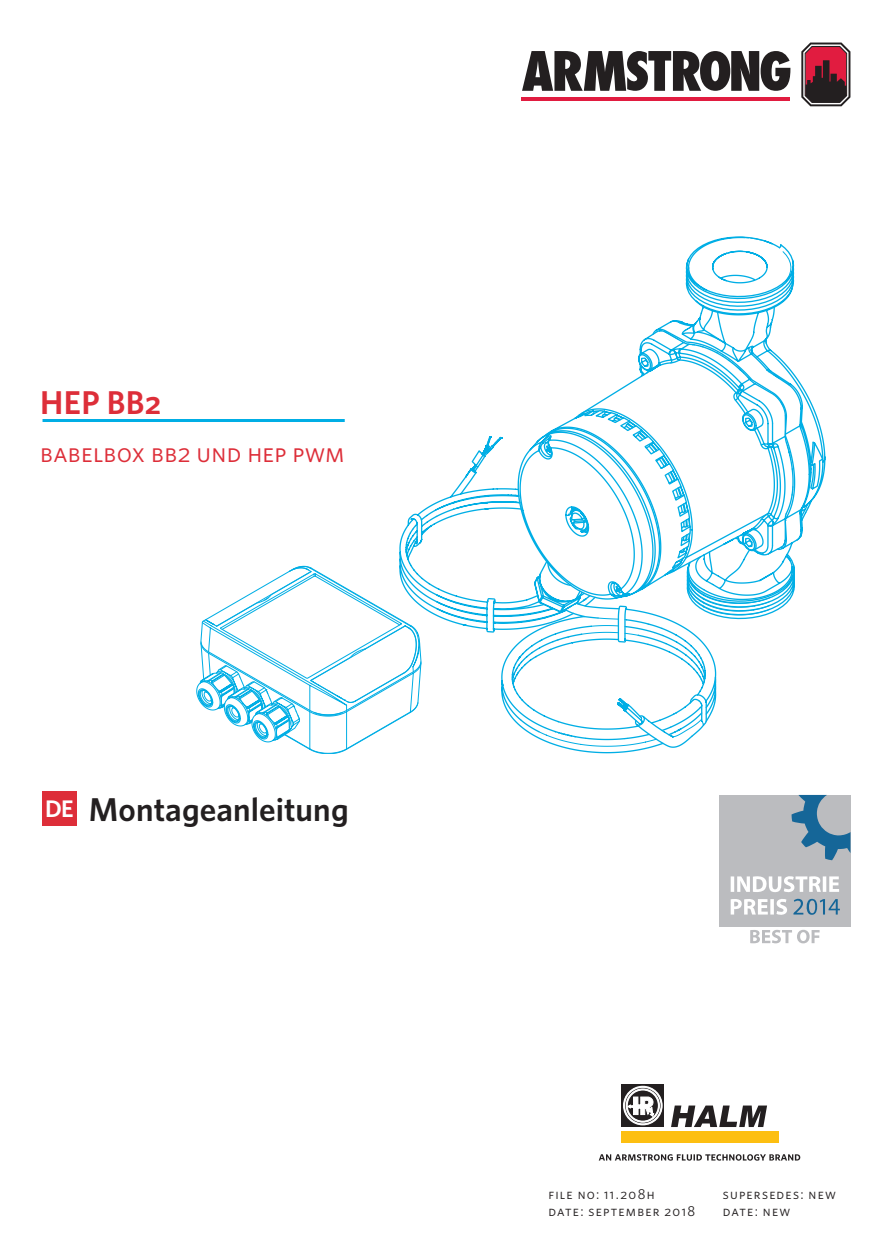
<style>
.page{position:relative;width:893px;height:1259px;background:#fff}
.page>*{position:absolute;margin:0;border:0;box-sizing:border-box;transform-origin:0 0}
.t1{font:600 33px "Whitney A";letter-spacing:.005em;color:#231f20}
.t2{font:33px "Whitney A Semibold SC";letter-spacing:.01em;color:#dd2e39}
.t3{font:27px "Whitney A Book SC";letter-spacing:.01em;color:#dd2e39}
.t4{font:14.4px "Whitney A Book SC";letter-spacing:.085em;color:#231f20}
.s1{font-size:24px;color:#fff}
</style>
<div class="page">
<div style="left:719px;top:795px;width:131px;height:131px;background:#bbbcbf"></div>
<svg style="left:791px;top:795px;width:59px;height:65px"></svg>
<svg style="left:750px;top:929px;width:70px;height:14px"></svg>
<svg style="left:731px;top:876px;width:109px;height:39px"></svg>
<svg style="left:801px;top:43px;width:49px;height:63px"></svg>
<svg style="left:522px;top:51px;width:268px;height:40px"></svg>
<hr style="left:522px;top:97px;width:268px;height:4px;background:#e11c40">
<hr style="left:43px;top:419px;width:302px;height:3px;background:#00aee5">
<svg style="left:685px;top:236px;width:140px;height:372px"></svg>
<svg style="left:639px;top:306px;width:155px;height:270px"></svg>
<div style="left:43px;top:791px;width:34px;height:34px;background:#dd2e39"></div>
<svg style="left:196px;top:349px;width:574px;height:404px"></svg>
<svg style="left:671px;top:1105px;width:96px;height:22px"></svg>
<div style="left:621px;top:1131px;width:158px;height:11px;background:#fdbf11"></div>
<div style="left:621px;top:1084px;width:43px;height:43px;background:#231f20"></div>
<svg style="left:623px;top:1085px;width:40px;height:41px"></svg>
<svg style="left:599px;top:1154px;width:201px;height:6px"></svg>
<h1 class="t2" style="left:40px;top:380px;width:123px">HEP BB2</h1>
<h2 class="t3" style="left:40px;top:435px;width:306px">babelbox bb2 und hep pwm</h2>
<h1 class="t1" style="left:45px;top:788px;width:305px"><span class="s1">DE</span> Montageanleitung</h1>
<p class="t4" style="left:549px;top:1184px;width:108px">file no: 11.208h</p>
<p class="t4" style="left:723px;top:1184px;width:115px">supersedes: new</p>
<p class="t4" style="left:549px;top:1201px;width:148px">date: september 2018</p>
<p class="t4" style="left:723px;top:1201px;width:69px">date: new</p>
</div>
